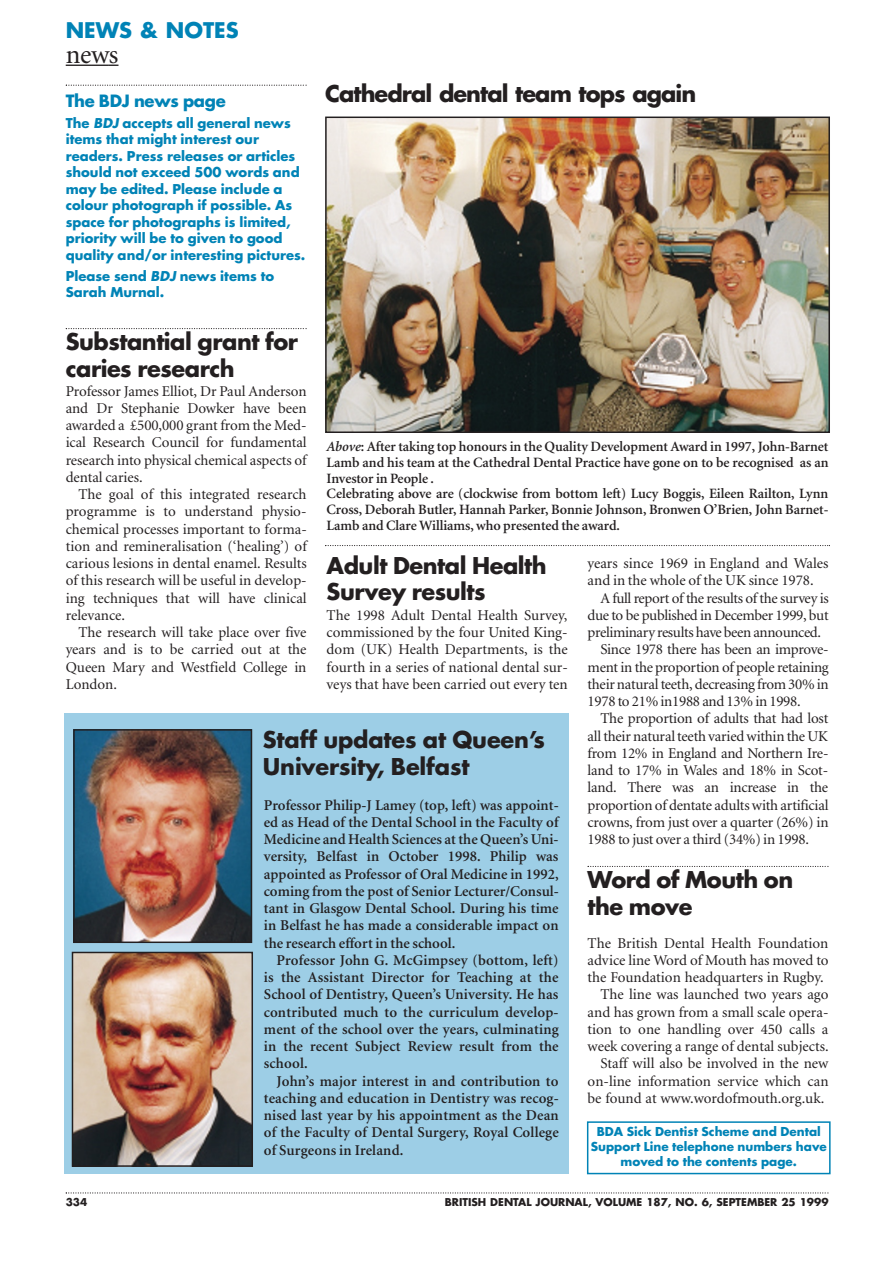
<style>
.page{position:relative;width:893px;height:1263px;background:#fff}
.page>*{position:absolute;margin:0;border:0;box-sizing:border-box;transform-origin:0 0}
.t1{font:27px "Minion";color:#231f20}
.t2{font:700 22.5px/27px "Futura";letter-spacing:-.02em;color:#231f20}
.t3{font:700 22.5px "Futura";letter-spacing:-.04em;color:#231f20}
.t4{font:700 21px "Futura";color:#0083b6}
.t5{font:700 16.5px "Futura";letter-spacing:-.02em;color:#0083b6}
.t6{font:15px/17.2px "Minion";letter-spacing:-.01em;color:#231f20;text-align:justify}
.t7{font:600 15px/17.2px "Minion";letter-spacing:.01em;color:#231f20;text-align:justify}
.t8{font:600 14.25px/15.8px "Minion";letter-spacing:-.005em;color:#231f20}
.t9{font:700 13.2px/16.5px "Futura";color:#0083b6}
.t10{font:700 12px/15px "Futura";color:#0083b6;text-align:center}
.t11{font:700 10.5px "Futura";color:#231f20}
.s1{font-style:italic}
</style>
<div class="page">
<svg style="left:66px;top:1192px;width:762px;height:2px"></svg>
<svg style="left:66px;top:65px;width:52px;height:1px"></svg>
<svg style="left:66px;top:328px;width:240px;height:1px"></svg>
<svg style="left:587px;top:866px;width:241px;height:1px"></svg>
<svg style="left:66px;top:85px;width:240px;height:1px"></svg>
<img style="left:328px;top:120px;width:499px;height:310px">
<div style="left:325px;top:117px;width:505px;height:316px;border:2px solid #231f20"></div>
<svg style="left:325px;top:545px;width:505px;height:1px"></svg>
<div style="left:64px;top:714px;width:505px;height:460px;background:#9dcee6"></div>
<div style="left:587px;top:1121px;width:243px;height:53px;border:2px solid #0083b6"></div>
<img style="left:76px;top:732px;width:173px;height:208px">
<div style="left:73px;top:729px;width:179px;height:214px;border:2px solid #231f20"></div>
<img style="left:75px;top:955px;width:175px;height:209px">
<div style="left:72px;top:952px;width:181px;height:215px;border:2px solid #231f20"></div>
<h3 class="t4" style="left:66px;top:20px;width:174px">NEWS &amp; NOTES</h3>
<h1 class="t1" style="left:66px;top:43px;width:54px">news</h1>
<p class="t5" style="left:66px;top:93px;width:161px">The BDJ news page</p>
<p class="t9" style="left:66px;top:116px;width:241px">The <span class="s1">BDJ</span> accepts all general news items that might interest our readers. Press releases or articles should not exceed 500 words and may be edited. Please include a colour photograph if possible. As space for photographs is limited, priority will be to given to good quality and/or interesting pictures.</p>
<p class="t9" style="left:66px;top:268px;width:210px">Please send <span class="s1">BDJ</span> news items to<br>Sarah Murnal.</p>
<h2 class="t3" style="left:325px;top:84px;width:372px">Cathedral dental team tops again</h2>
<h2 class="t2" style="left:66px;top:330px;width:234px">Substantial grant for caries research</h2>
<p class="t6" style="left:66px;top:383px;width:242px">Professor James Elliot, Dr Paul Anderson and Dr Stephanie Dowker have been awarded a £500,000 grant from the Med&shy;ical Research Council for fundamental research into physical chemical aspects of dental caries.</p>
<p class="t6" style="left:66px;top:487px;width:242px;text-indent:13px">The goal of this integrated research programme is to understand physio&shy;chemical processes important to forma&shy;tion and remineralisation (‘healing’) of carious lesions in dental enamel. Results of this research will be useful in develop&shy;ing techniques that will have clinical relevance.</p>
<p class="t6" style="left:66px;top:625px;width:242px;text-indent:13px">The research will take place over five years and is to be carried out at the Queen Mary and Westfield College in London.</p>
<p class="t8" style="left:326px;top:440px;width:503px"><span class="s1">Above</span>: After taking top honours in the Quality Development Award in 1997, John-Barnet Lamb and his team at the Cathedral Dental Practice have gone on to be recognised as an Investor in People .<br>Celebrating above are (clockwise from bottom left) Lucy Boggis, Eileen Railton, Lynn Cross, Deborah Butler, Hannah Parker, Bonnie Johnson, Bronwen O’Brien, John Barnet-Lamb and Clare Williams, who presented the award.</p>
<h2 class="t2" style="left:326px;top:555px;width:221px;line-height:25.5px">Adult Dental Health<br>Survey results</h2>
<p class="t6" style="left:326px;top:608px;width:243px">The 1998 Adult Dental Health Survey, commissioned by the four United King&shy;dom (UK) Health Departments, is the fourth in a series of national dental sur&shy;veys that have been carried out every ten</p>
<p class="t6" style="left:587px;top:556px;width:242px">years since 1969 in England and Wales</p>
<p class="t6" style="left:587px;top:573px;width:228px">and in the whole of the UK since 1978.</p>
<p class="t6" style="left:600px;top:590px;width:230px">A full report of the results of the survey is</p>
<p class="t6" style="left:587px;top:608px;width:242px">due to be published in December 1999, but</p>
<p class="t6" style="left:587px;top:625px;width:235px">preliminary results have been announced.</p>
<p class="t6" style="left:600px;top:642px;width:230px">Since 1978 there has been an improve-</p>
<p class="t6" style="left:587px;top:659px;width:243px">ment in the proportion of people retaining</p>
<p class="t6" style="left:587px;top:677px;width:242px">their natural teeth, decreasing from 30% in</p>
<p class="t6" style="left:587px;top:694px;width:214px">1978 to 21% in1988 and 13% in 1998.</p>
<p class="t6" style="left:600px;top:711px;width:229px">The proportion of adults that had lost</p>
<p class="t6" style="left:587px;top:728px;width:242px">all their natural teeth varied within the UK</p>
<p class="t6" style="left:587px;top:746px;width:242px">from 12% in England and Northern Ire-</p>
<p class="t6" style="left:587px;top:763px;width:242px">land to 17% in Wales and 18% in Scot-</p>
<p class="t6" style="left:587px;top:780px;width:242px">land. There was an increase in the</p>
<p class="t6" style="left:587px;top:797px;width:242px">proportion of dentate adults with artificial</p>
<p class="t6" style="left:587px;top:815px;width:242px">crowns, from just over a quarter (26%) in</p>
<p class="t6" style="left:587px;top:832px;width:223px">1988 to just over a third (34%) in 1998.</p>
<h2 class="t2" style="left:587px;top:868px;width:207px">Word of Mouth on the move</h2>
<p class="t6" style="left:587px;top:935px;width:242px">The British Dental Health Foundation</p>
<p class="t6" style="left:587px;top:953px;width:242px">advice line Word of Mouth has moved to</p>
<p class="t6" style="left:587px;top:970px;width:238px">the Foundation headquarters in Rugby.</p>
<p class="t6" style="left:600px;top:987px;width:230px">The line was launched two years ago</p>
<p class="t6" style="left:587px;top:1004px;width:242px">and has grown from a small scale opera-</p>
<p class="t6" style="left:587px;top:1022px;width:242px">tion to one handling over 450 calls a</p>
<p class="t6" style="left:587px;top:1039px;width:242px">week covering a range of dental subjects.</p>
<p class="t6" style="left:600px;top:1056px;width:229px">Staff will also be involved in the new</p>
<p class="t6" style="left:587px;top:1073px;width:242px">on-line information service which can</p>
<p class="t6" style="left:587px;top:1091px;width:238px">be found at www.wordofmouth.org.uk.</p>
<h2 class="t2" style="left:263px;top:728px;width:283px">Staff updates at Queen’s<br>University, Belfast</h2>
<p class="t7" style="left:264px;top:797px;width:296px">Professor Philip-J Lamey (top, left) was appoint&shy;ed as Head of the Dental School in the Faculty of Medicine and Health Sciences at the Queen’s Uni&shy;versity, Belfast in October 1998. Philip was appointed as Professor of Oral Medicine in 1992, coming from the post of Senior Lecturer/Consul&shy;tant in Glasgow Dental School. During his time in Belfast he has made a considerable impact on the research effort in the school.</p>
<p class="t7" style="left:264px;top:953px;width:296px;text-indent:13px">Professor John G. McGimpsey (bottom, left) is the Assistant Director for Teaching at the School of Dentistry, Queen’s University. He has contributed much to the curriculum develop&shy;ment of the school over the years, culminating in the recent Subject Review result from the school.</p>
<p class="t7" style="left:264px;top:1073px;width:296px;text-indent:13px">John’s major interest in and contribution to teaching and education in Dentistry was recog&shy;nised last year by his appointment as the Dean of the Faculty of Dental Surgery, Royal College of Surgeons in Ireland.</p>
<p class="t10" style="left:590px;top:1125px;width:237px">BDA Sick Dentist Scheme and Dental<br>Support Line telephone numbers have moved to the contents page.</p>
<p class="t11" style="left:66px;top:1198px;width:23px">334</p>
<p class="t11" style="left:445px;top:1198px;width:385px">BRITISH DENTAL JOURNAL, VOLUME 187, NO. 6, SEPTEMBER 25 1999</p>
</div>
